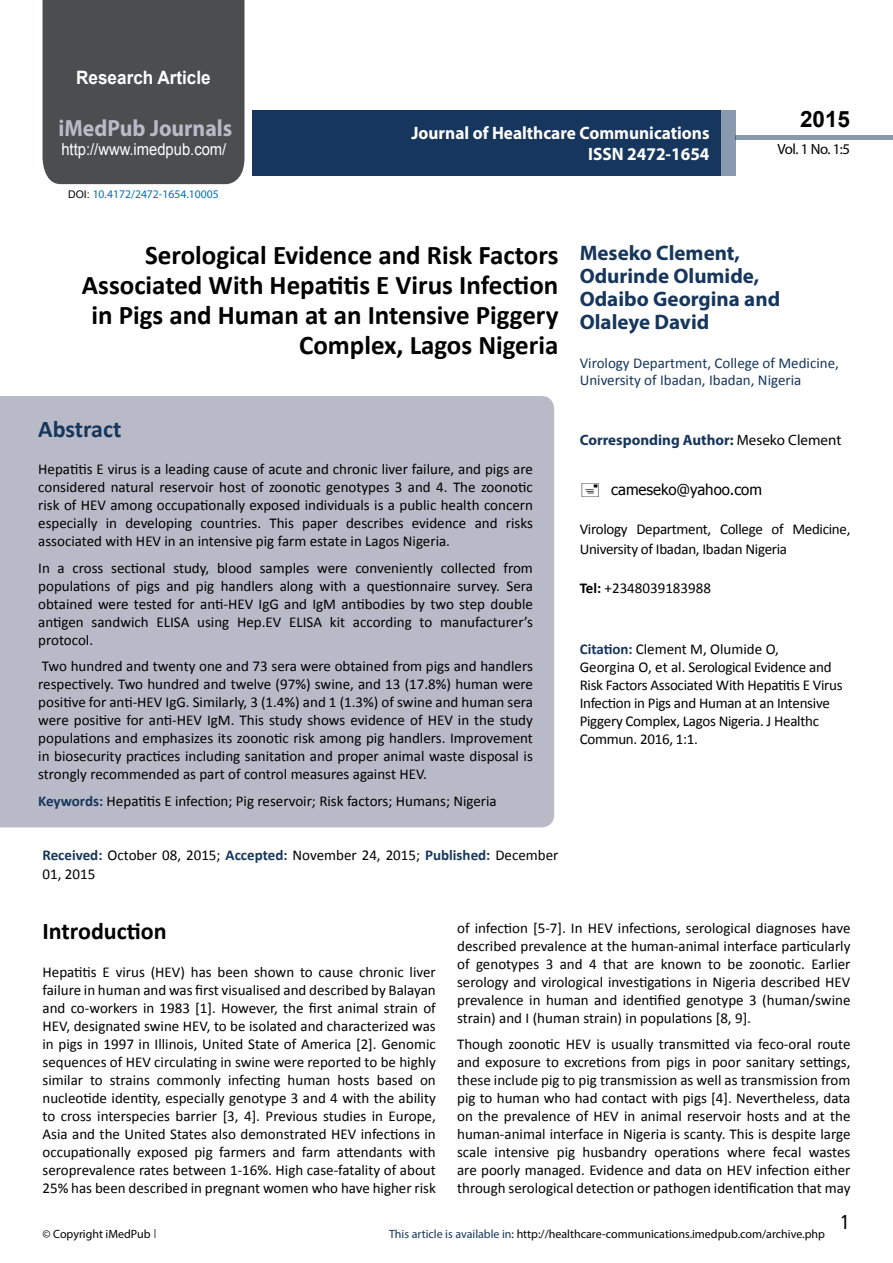
<style>
.page{position:relative;width:893px;height:1263px;background:#fff}
.page>*{position:absolute;margin:0;border:0;box-sizing:border-box;transform-origin:0 0}
.t1{font:700 27px/29.7px "Calibri";color:#000;text-align:right}
.t2{font:25.5px "Tunga";color:#000}
.t3{font:700 24px "Calibri";color:#000}
.t4{font:700 24px "Calibri";color:#16365d}
.t5{font:700 23.4px "Myriad Pro";color:#b9bac8;scale:.93 1}
.t6{font:700 22.5px "Arial";color:#000}
.t7{font:700 21px/23.1px "Myriad Pro";color:#16365d}
.t8{font:700 18.45px "Arial";color:#fff;scale:.93 1}
.t9{font:700 18px/21.6px "Myriad Pro";color:#fff;text-align:right;scale:.96 1}
.t10{font:16.5px "Arial";color:#fff;scale:.89 1}
.t11{font:15px/18px "Calibri";color:#000;text-align:justify}
.t12{font:15px/18px "Calibri";letter-spacing:-.02em;color:#000}
.t13{font:15px/17.4px "Calibri";color:#16365d}
.t14{font:700 15px "Myriad Pro";color:#16365d}
.t15{font:15px "Tahoma";color:#000}
.t16{font:14.85px "Myriad Pro";color:#000}
.t17{font:12px "Myriad Pro";color:#000}
.t18{font:11.7px "Myriad Pro";color:#0072bc}
.s1{font-family:"Arial";font-size:10.5px;color:#000}
.s2{font-weight:700;color:#16365d}
.s3{font-weight:400;color:#000}
.s4{font-weight:700}
.s5{font-family:"Tunga"}
.s6{color:#16365d}
</style>
<div class="page">
<div style="left:252px;top:110px;width:469px;height:66px;background:#16365d"></div>
<div style="left:720px;top:110px;width:16px;height:66px;background:#8a9aae"></div>
<div style="left:43px;top:0;width:201px;height:184px;background:#4c4d4f"></div>
<div style="left:736px;top:135px;width:157px;height:5px;background:#8a9aae"></div>
<div style="left:0;top:396px;width:554px;height:431px;background:#b9bac8"></div>
<p class="t8" style="left:76px;top:65px;width:146px">Research Article</p>
<h3 class="t5" style="left:58px;top:113px;width:188px">iMedPub Journals</h3>
<p class="t10" style="left:61px;top:138px;width:187px">http://www.imedpub.com/</p>
<p class="t18" style="left:68px;top:187px;width:152px"><span class="s1">DOI:</span> 10.4172/2472-1654.10005</p>
<p class="t9" style="left:411px;top:121px;width:312px">Journal of Healthcare Communications<br>ISSN 2472-1654</p>
<h3 class="t6" style="left:800px;top:104px;width:52px">2015</h3>
<p class="t16" style="left:778px;top:140px;width:74px">Vol. 1 No. 1:5</p>
<h1 class="t1" style="left:82px;top:241px;width:478px">Serological Evidence and Risk Factors Associated With Hepatitis E Virus Infection in Pigs and Human at an Intensive Piggery Complex, Lagos Nigeria</h1>
<h3 class="t4" style="left:38px;top:413px;width:85px">Abstract</h3>
<p class="t11" style="left:38px;top:460px;width:496px">Hepatitis E virus is a leading cause of acute and chronic liver failure, and pigs are considered natural reservoir host of zoonotic genotypes 3 and 4. The zoonotic risk of HEV among occupationally exposed individuals is a public health concern especially in developing countries. This paper describes evidence and risks associated with HEV in an intensive pig farm estate in Lagos Nigeria.</p>
<p class="t11" style="left:38px;top:559px;width:496px">In a cross sectional study, blood samples were conveniently collected from populations of pigs and pig handlers along with a questionnaire survey. Sera obtained were tested for anti-HEV IgG and IgM antibodies by two step double antigen sandwich ELISA using Hep.EV ELISA kit according to manufacturer’s protocol.</p>
<p class="t11" style="left:38px;top:657px;width:496px">Two hundred and twenty one and 73 sera were obtained from pigs and handlers respectively. Two hundred and twelve (97%) swine, and 13 (17.8%) human were positive for anti-HEV IgG. Similarly, 3 (1.4%) and 1 (1.3%) of swine and human sera were positive for anti-HEV IgM. This study shows evidence of HEV in the study populations and emphasizes its zoonotic risk among pig handlers. Improvement in biosecurity practices including sanitation and proper animal waste disposal is strongly recommended as part of control measures against HEV.</p>
<p class="t11" style="left:38px;top:792px;width:460px"><span class="s2">Keywords:</span> Hepatitis E infection; Pig reservoir; Risk factors; Humans; Nigeria</p>
<p class="t11" style="left:43px;top:846px;width:517px;line-height:18.8px"><span class="s2">Received:</span> October 08, 2015; <span class="s2">Accepted:</span> November 24, 2015; <span class="s2">Published:</span> December<br>01, 2015</p>
<h3 class="t7" style="left:580px;top:241px;width:202px">Meseko Clement,<br>Odurinde Olumide,<br>Odaibo Georgina and<br>Olaleye David</h3>
<p class="t13" style="left:580px;top:354px;width:261px">Virology Department, College of Medicine,<br>University of Ibadan, Ibadan, Nigeria</p>
<p class="t14" style="left:580px;top:430px;width:263px">Corresponding Author: <span class="s3">Meseko Clement</span></p>
<p class="t15" style="left:611px;top:479px;width:152px">cameseko@yahoo.com</p>
<p class="t12" style="left:580px;top:519px;width:272px;line-height:20.4px">Virology Department, College of Medicine,<br>University of Ibadan, Ibadan Nigeria</p>
<p class="t11" style="left:580px;top:579px;width:133px"><span class="s4">Tel:</span> +2348039183988</p>
<p class="t12" style="left:580px;top:640px;width:264px"><span class="s2">Citation:</span> Clement M, Olumide O,<br>Georgina O, et al. Serological Evidence and Risk Factors Associated With Hepatitis E Virus Infection in Pigs and Human at an Intensive Piggery Complex, Lagos Nigeria. J Healthc Commun. 2016, 1:1.</p>
<h3 class="t3" style="left:43px;top:916px;width:126px">Introduction</h3>
<p class="t11" style="left:43px;top:962px;width:395px">Hepatitis E virus (HEV) has been shown to cause chronic liver failure in human and was first visualised and described by Balayan and co-workers in 1983 [1]. However, the first animal strain of HEV, designated swine HEV, to be isolated and characterized was in pigs in 1997 in Illinois, United State of America [2]. Genomic sequences of HEV circulating in swine were reported to be highly similar to strains commonly infecting human hosts based on nucleotide identity, especially genotype 3 and 4 with the ability to cross interspecies barrier [3, 4]. Previous studies in Europe, Asia and the United States also demonstrated HEV infections in occupationally exposed pig farmers and farm attendants with seroprevalence rates between 1-16%. High case-fatality of about 25% has been described in pregnant women who have higher risk</p>
<p class="t11" style="left:457px;top:918px;width:395px">of infection [5-7]. In HEV infections, serological diagnoses have described prevalence at the human-animal interface particularly of genotypes 3 and 4 that are known to be zoonotic. Earlier serology and virological investigations in Nigeria described HEV prevalence in human and identified genotype 3 (human/swine strain) and I (human strain) in populations [8, 9].</p>
<p class="t11" style="left:457px;top:1035px;width:395px">Though zoonotic HEV is usually transmitted via feco-oral route and exposure to excretions from pigs in poor sanitary settings, these include pig to pig transmission as well as transmission from pig to human who had contact with pigs [4]. Nevertheless, data on the prevalence of HEV in animal reservoir hosts and at the human-animal interface in Nigeria is scanty. This is despite large scale intensive pig husbandry operations where fecal wastes are poorly managed. Evidence and data on HEV infection either through serological detection or pathogen identification that may</p>
<p class="t17" style="left:43px;top:1226px;width:115px">© Copyright iMedPub <span class="s5">|</span></p>
<p class="t17" style="left:389px;top:1226px;width:437px"><span class="s6">This article is available in</span>: http://healthcare-communications.imedpub.com/archive.php</p>
<h2 class="t2" style="left:841px;top:1205px;width:9px">1</h2>
</div>
